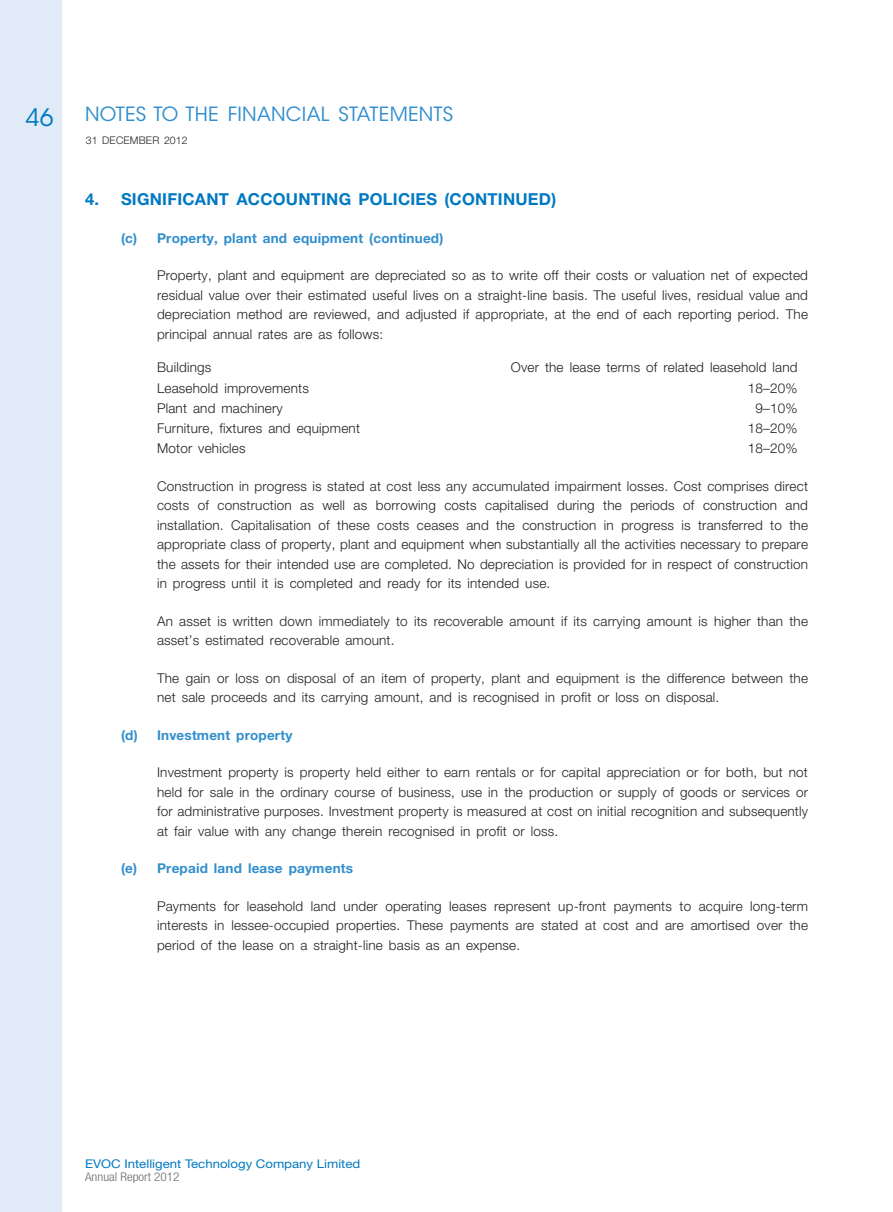
<style>
.page{position:relative;width:893px;height:1212px;background:#fff}
.page>*{position:absolute;margin:0;border:0;box-sizing:border-box;transform-origin:0 0}
.t1{font:24px "ITC Avant Garde Std";color:#0079c2}
.t2{font:19.5px "ITC Avant Garde Std";letter-spacing:.015em;color:#308ecd}
._03_H1{font:700 16.5px "Helvetica Neue LT Std";letter-spacing:.015em;color:#0079c2}
._13_____P4{font:300 13.5px/19.5px "Helvetica Neue LT Std";letter-spacing:.015em;color:#231f20;text-align:justify}
._31_table_tab_6pt{font:300 13.5px "Helvetica Neue LT Std";letter-spacing:.015em;color:#231f20}
._04___H2{font:700 13.5px "Helvetica Neue LT Std";letter-spacing:.015em;color:#308ecd}
.t3{font:12px "Helvetica Neue LT Std";color:#0079c2;scale:1.1 1}
.t4{font:300 condensed 12px "Helvetica Neue LT Std";color:#6c6d70;scale:1.1 1}
.t5{font:300 10.5px "Helvetica Neue LT Std";letter-spacing:.015em;color:#231f20}
</style>
<div class="page">
<div style="left:0;top:0;width:62px;height:1212px;background:#e1ebf7"></div>
<h1 class="t1" style="left:26px;top:103px;width:29px">46</h1>
<h2 class="t2" style="left:85px;top:103px;width:370px">NOTES TO THE FINANCIAL STATEMENTS</h2>
<p class="t5" style="left:86px;top:134px;width:104px">31 DECEMBER 2012</p>
<p class="_03_H1" style="left:85px;top:189px;width:473px">4. SIGNIFICANT ACCOUNTING POLICIES (CONTINUED)</p>
<p class="_04___H2" style="left:121px;top:229px;width:324px">(c) Property, plant and equipment (continued)</p>
<p class="_13_____P4" style="left:157px;top:265px;width:652px">Property, plant and equipment are depreciated so as to write off their costs or valuation net of expected residual value over their estimated useful lives on a straight-line basis. The useful lives, residual value and depreciation method are reviewed, and adjusted if appropriate, at the end of each reporting period. The principal annual rates are as follows:</p>
<p class="_31_table_tab_6pt" style="left:157px;top:359px;width:56px">Buildings</p>
<p class="_31_table_tab_6pt" style="left:511px;top:359px;width:288px">Over the lease terms of related leasehold land</p>
<p class="_31_table_tab_6pt" style="left:157px;top:379px;width:153px">Leasehold improvements</p>
<p class="_31_table_tab_6pt" style="left:748px;top:379px;width:51px">18–20%</p>
<p class="_31_table_tab_6pt" style="left:157px;top:400px;width:127px">Plant and machinery</p>
<p class="_31_table_tab_6pt" style="left:756px;top:400px;width:44px">9–10%</p>
<p class="_31_table_tab_6pt" style="left:157px;top:420px;width:204px">Furniture, fixtures and equipment</p>
<p class="_31_table_tab_6pt" style="left:748px;top:420px;width:51px">18–20%</p>
<p class="_31_table_tab_6pt" style="left:157px;top:440px;width:90px">Motor vehicles</p>
<p class="_31_table_tab_6pt" style="left:748px;top:440px;width:51px">18–20%</p>
<p class="_13_____P4" style="left:157px;top:476px;width:653px">Construction in progress is stated at cost less any accumulated impairment losses. Cost comprises direct costs of construction as well as borrowing costs capitalised during the periods of construction and installation. Capitalisation of these costs ceases and the construction in progress is transferred to the appropriate class of property, plant and equipment when substantially all the activities necessary to prepare the assets for their intended use are completed. No depreciation is provided for in respect of construction in progress until it is completed and ready for its intended use.</p>
<p class="_13_____P4" style="left:157px;top:611px;width:652px">An asset is written down immediately to its recoverable amount if its carrying amount is higher than the asset’s estimated recoverable amount.</p>
<p class="_13_____P4" style="left:157px;top:668px;width:652px">The gain or loss on disposal of an item of property, plant and equipment is the difference between the net sale proceeds and its carrying amount, and is recognised in profit or loss on disposal.</p>
<p class="_04___H2" style="left:121px;top:726px;width:173px">(d) Investment property</p>
<p class="_13_____P4" style="left:157px;top:762px;width:652px">Investment property is property held either to earn rentals or for capital appreciation or for both, but not held for sale in the ordinary course of business, use in the production or supply of goods or services or for administrative purposes. Investment property is measured at cost on initial recognition and subsequently at fair value with any change therein recognised in profit or loss.</p>
<p class="_04___H2" style="left:121px;top:860px;width:233px">(e) Prepaid land lease payments</p>
<p class="_13_____P4" style="left:157px;top:896px;width:652px">Payments for leasehold land under operating leases represent up-front payments to acquire long-term interests in lessee-occupied properties. These payments are stated at cost and are amortised over the period of the lease on a straight-line basis as an expense.</p>
<p class="t3" style="left:85px;top:1156px;width:252px">EVOC Intelligent Technology Company Limited</p>
<p class="t4" style="left:85px;top:1170px;width:87px">Annual Report 2012</p>
</div>
